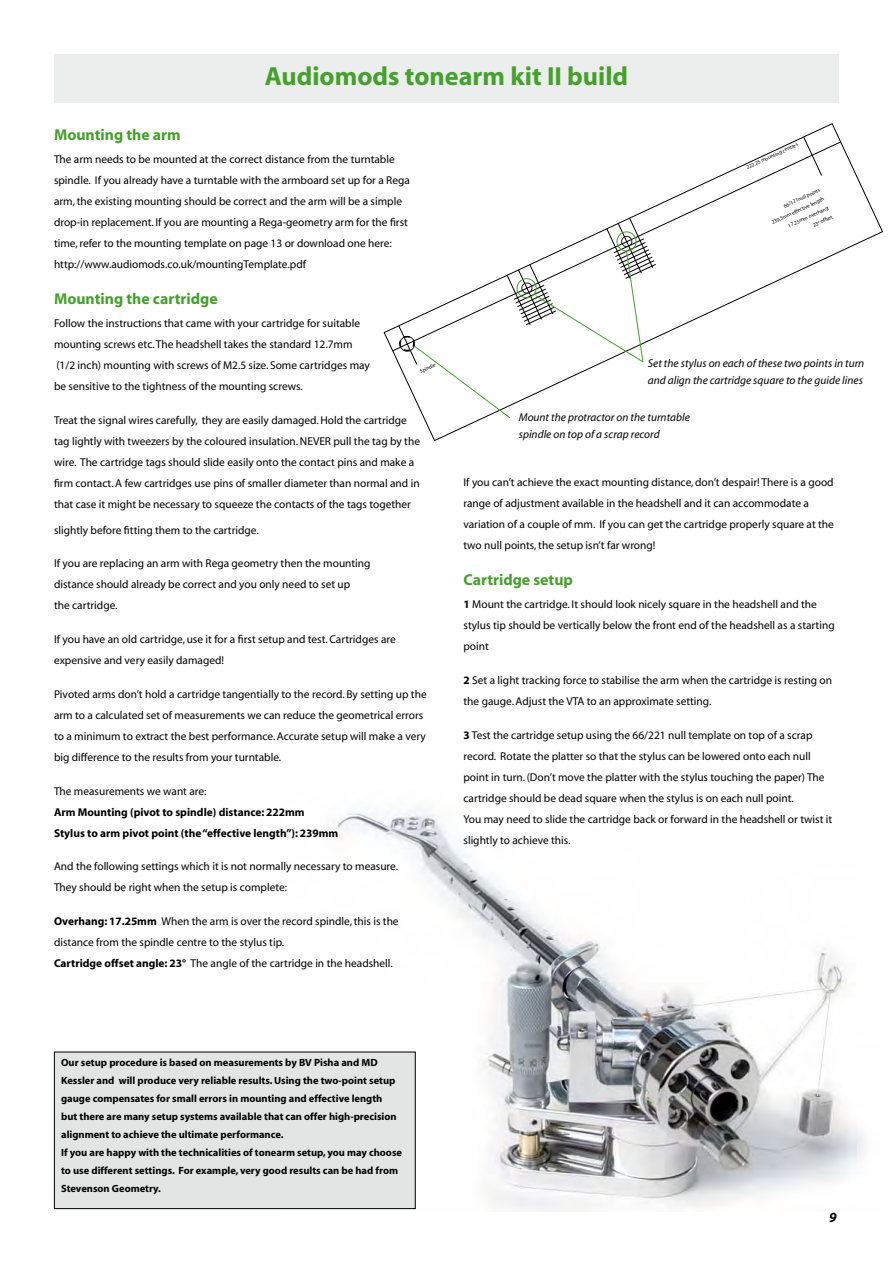
<style>
.page{position:relative;width:893px;height:1263px;background:#fff}
.page>*{position:absolute;margin:0;border:0;box-sizing:border-box;transform-origin:0 0}
.t1{font:700 26.25px "Myriad";color:#44a12b}
.t2{font:700 15.75px "Myriad";color:#44a12b}
.t3{font:italic 700 13.95px "Myriad";color:#000}
.t4{font:11.4px/21px "Myriad";color:#000}
.t5{font:italic 11.4px/16.5px "Myriad";color:#000}
.t6{font:700 11.4px/21px "Myriad";color:#000}
.t7{font:700 10.5px/18px "Myriad";color:#000}
.t8{font:5.4px/9.9px "Myriad";color:#000;text-align:right}
.s1{font-weight:700}
</style>
<div class="page">
<div style="left:54px;top:54px;width:785px;height:48px;background:#eceded"></div>
<img style="left:280px;top:808px;width:584px;height:404px">
<svg style="left:383px;top:123px;width:500px;height:318px"></svg>
<svg style="left:397px;top:206px;width:259px;height:213px"></svg>
<div style="left:54px;top:1052px;width:361px;height:156px;background:#e3e4e4"></div>
<div style="left:54px;top:1052px;width:362px;height:157px;border:1px solid #000"></div>
<h1 class="t1" style="left:265px;top:62px;width:365px">Audiomods tonearm kit II build</h1>
<h2 class="t2" style="left:54px;top:126px;width:128px">Mounting the arm</h2>
<p class="t4" style="left:54px;top:149px;width:357px">The arm needs to be mounted at the correct distance from the turntable spindle. If you already have a turntable with the armboard set up for a Rega arm, the existing mounting should be correct and the arm will be a simple drop-in replacement. If you are mounting a Rega-geometry arm for the first time, refer to the mounting template on page 13 or download one here: http://www.audiomods.co.uk/mountingTemplate.pdf</p>
<h2 class="t2" style="left:54px;top:290px;width:165px">Mounting the cartridge</h2>
<p class="t4" style="left:54px;top:314px;width:317px">Follow the instructions that came with your cartridge for suitable mounting screws etc. The headshell takes the standard 12.7mm (1/2 inch) mounting with screws of M2.5 size. Some cartridges may be sensitive to the tightness of the mounting screws.</p>
<p class="t4" style="left:54px;top:410px;width:368px">Treat the signal wires carefully, they are easily damaged. Hold the cartridge tag lightly with tweezers by the coloured insulation. NEVER pull the tag by the wire. The cartridge tags should slide easily onto the contact pins and make a firm contact. A few cartridges use pins of smaller diameter than normal and in that case it might be necessary to squeeze the contacts of the tags together</p>
<p class="t4" style="left:54px;top:520px;width:206px">slightly before fitting them to the cartridge.</p>
<p class="t4" style="left:54px;top:554px;width:318px">If you are replacing an arm with Rega geometry then the mounting distance should already be correct and you only need to set up<br>the cartridge.</p>
<p class="t4" style="left:54px;top:629px;width:343px">If you have an old cartridge, use it for a first setup and test. Cartridges are expensive and very easily damaged!</p>
<p class="t4" style="left:54px;top:684px;width:374px">Pivoted arms don’t hold a cartridge tangentially to the record. By setting up the arm to a calculated set of measurements we can reduce the geometrical errors to a minimum to extract the best performance. Accurate setup will make a very big difference to the results from your turntable.</p>
<p class="t4" style="left:54px;top:781px;width:154px">The measurements we want are:</p>
<p class="t6" style="left:54px;top:802px;width:286px">Arm Mounting (pivot to spindle) distance: 222mm<br>Stylus to arm pivot point (the “effective length”): 239mm</p>
<p class="t4" style="left:54px;top:857px;width:346px">And the following settings which it is not normally necessary to measure.<br>They should be right when the setup is complete:</p>
<p class="t4" style="left:54px;top:911px;width:346px"><span class="s1">Overhang: 17.25mm</span> When the arm is over the record spindle, this is the distance from the spindle centre to the stylus tip.<br><span class="s1">Cartridge offset angle: 23°</span> The angle of the cartridge in the headshell.</p>
<p class="t8" style="left:418px;top:367px;width:18px;rotate:-25deg">Spindle</p>
<p class="t8" style="left:745px;top:163px;width:57px;rotate:-25deg">222.25 mounting centres</p>
<p class="t8" style="left:766px;top:209px;width:59px;rotate:-25deg">66/121null points<br>239.5mm effective length<br>17.25mm overhang<br>23° offset</p>
<p class="t5" style="left:648px;top:356px;width:218px">Set the stylus on each of these two points in turn and align the cartridge square to the guide lines</p>
<p class="t5" style="left:519px;top:410px;width:173px">Mount the protractor on the turntable spindle on top of a scrap record</p>
<p class="t4" style="left:463px;top:472px;width:372px">If you can’t achieve the exact mounting distance, don’t despair! There is a good range of adjustment available in the headshell and it can accommodate a variation of a couple of mm. If you can get the cartridge properly square at the two null points, the setup isn’t far wrong!</p>
<h2 class="t2" style="left:463px;top:571px;width:111px">Cartridge setup</h2>
<p class="t4" style="left:463px;top:594px;width:373px"><span class="s1">1</span> Mount the cartridge. It should look nicely square in the headshell and the stylus tip should be vertically below the front end of the headshell as a starting point</p>
<p class="t4" style="left:463px;top:670px;width:370px"><span class="s1">2</span> Set a light tracking force to stabilise the arm when the cartridge is resting on the gauge. Adjust the VTA to an approximate setting.</p>
<p class="t4" style="left:463px;top:725px;width:370px"><span class="s1">3</span> Test the cartridge setup using the 66/221 null template on top of a scrap record. Rotate the platter so that the stylus can be lowered onto each null point in turn. (Don’t move the platter with the stylus touching the paper) The cartridge should be dead square when the stylus is on each null point.<br>You may need to slide the cartridge back or forward in the headshell or twist it slightly to achieve this.</p>
<p class="t7" style="left:61px;top:1054px;width:342px">Our setup procedure is based on measurements by BV Pisha and MD Kessler and will produce very reliable results. Using the two-point setup gauge compensates for small errors in mounting and effective length<br>but there are many setup systems available that can offer high-precision alignment to achieve the ultimate performance.<br>If you are happy with the technicalities of tonearm setup, you may choose to use different settings. For example, very good results can be had from Stevenson Geometry.</p>
<p class="t3" style="left:829px;top:1210px;width:9px">9</p>
</div>
